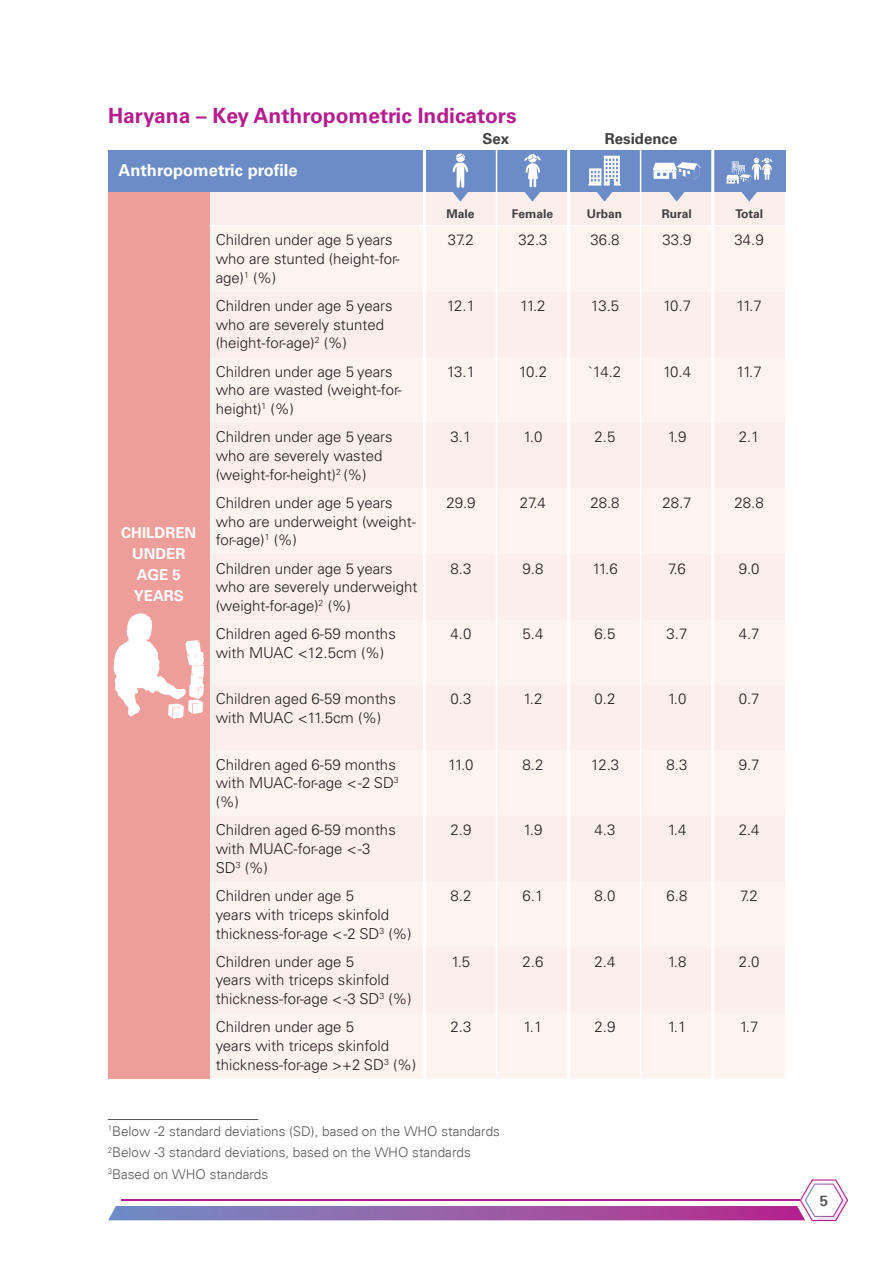
<style>
.page{position:relative;width:893px;height:1263px;background:#fff}
.page>*{position:absolute;margin:0;border:0;box-sizing:border-box;transform-origin:0 0}
.t1{font:700 21px "Univers LT Pro 65";color:#b41e8e}
.t2{font:700 16.5px "Univers LT Pro 65";color:#fff}
.t3{font:300 15px/18.8px "Univers LT Pro 45";color:#231f20}
.t4{font:700 15px/21px "Univers LT Pro 65";color:#fff;text-align:center}
.t5{font:700 15px "Univers LT Pro 65";color:#404041}
.t6{font:700 15px "Univers 65";color:#58595b}
.t7{font:300 13.5px/21.6px "Univers";color:#58595b}
.t8{font:700 12px "Univers LT Pro 65";color:#404041}
</style>
<div class="page">
<svg style="left:108px;top:1179px;width:740px;height:42px"></svg>
<hr style="left:121px;top:1199px;width:679px;height:2px;background:#b41e8e">
<div style="left:207px;top:191px;width:578px;height:35px;background:#fceeea"></div>
<hr style="left:108px;top:1119px;width:150px;height:1px;background:#58595b">
<div style="left:210px;top:227px;width:575px;height:851px;background:#fdf3ef"></div>
<div style="left:210px;top:291px;width:575px;height:722px;background:#fceeea"></div>
<div style="left:108px;top:191px;width:102px;height:887px;background:#ee9e9a"></div>
<div style="left:108px;top:150px;width:316px;height:41px;background:#6c8cc7"></div>
<div style="left:424px;top:150px;width:72px;height:41px;background:#6c8cc7"></div>
<div style="left:496px;top:150px;width:73px;height:41px;background:#6c8cc7"></div>
<div style="left:569px;top:150px;width:72px;height:41px;background:#6c8cc7"></div>
<div style="left:641px;top:150px;width:72px;height:41px;background:#6c8cc7"></div>
<svg style="left:669px;top:191px;width:16px;height:11px"></svg>
<div style="left:713px;top:150px;width:72px;height:41px;background:#6c8cc7"></div>
<svg style="left:741px;top:191px;width:16px;height:11px"></svg>
<svg style="left:452px;top:153px;width:17px;height:49px"></svg>
<svg style="left:524px;top:154px;width:17px;height:48px"></svg>
<svg style="left:588px;top:156px;width:33px;height:46px"></svg>
<svg style="left:653px;top:162px;width:48px;height:17px"></svg>
<svg style="left:726px;top:158px;width:46px;height:26px"></svg>
<hr style="left:496px;top:150px;width:1px;height:929px;background:#fff">
<hr style="left:640px;top:150px;width:1px;height:929px;background:#fff">
<hr style="left:210px;top:225px;width:575px;height:2px;background:#fff">
<svg style="left:113px;top:613px;width:91px;height:106px"></svg>
<hr style="left:567px;top:150px;width:3px;height:929px;background:#fff">
<hr style="left:711px;top:150px;width:3px;height:929px;background:#fff">
<hr style="left:423px;top:150px;width:3px;height:929px;background:#fff">
<h1 class="t1" style="left:108px;top:108px;width:410px">Haryana – Key Anthropometric Indicators</h1>
<p class="t2" style="left:119px;top:164px;width:181px">Anthropometric profile</p>
<p class="t5" style="left:482px;top:133px;width:28px">Sex</p>
<p class="t5" style="left:605px;top:133px;width:74px">Residence</p>
<p class="t8" style="left:446px;top:209px;width:30px">Male</p>
<p class="t8" style="left:512px;top:209px;width:43px">Female</p>
<p class="t8" style="left:587px;top:209px;width:37px">Urban</p>
<p class="t8" style="left:662px;top:209px;width:31px">Rural</p>
<p class="t8" style="left:735px;top:209px;width:29px">Total</p>
<p class="t4" style="left:121px;top:524px;width:77px">CHILDREN<br>UNDER<br>AGE 5<br>YEARS</p>
<p class="t3" style="left:216px;top:232px;width:186px">Children under age 5 years who are stunted (height-for&shy;age)<sup>1</sup> (%)</p>
<p class="t3" style="left:448px;top:232px;width:28px">37.2</p>
<p class="t3" style="left:518px;top:232px;width:31px">32.3</p>
<p class="t3" style="left:590px;top:232px;width:31px">36.8</p>
<p class="t3" style="left:662px;top:232px;width:31px">33.9</p>
<p class="t3" style="left:734px;top:232px;width:31px">34.9</p>
<p class="t3" style="left:216px;top:298px;width:178px">Children under age 5 years who are severely stunted (height-for-age)<sup>2</sup> (%)</p>
<p class="t3" style="left:447px;top:298px;width:30px">12.1</p>
<p class="t3" style="left:520px;top:298px;width:27px">11.2</p>
<p class="t3" style="left:591px;top:298px;width:30px">13.5</p>
<p class="t3" style="left:663px;top:298px;width:30px">10.7</p>
<p class="t3" style="left:736px;top:298px;width:27px">11.7</p>
<p class="t3" style="left:216px;top:364px;width:187px">Children under age 5 years who are wasted (weight-for&shy;height)<sup>1</sup> (%)</p>
<p class="t3" style="left:447px;top:364px;width:30px">13.1</p>
<p class="t3" style="left:519px;top:364px;width:30px">10.2</p>
<p class="t3" style="left:589px;top:364px;width:34px">`14.2</p>
<p class="t3" style="left:663px;top:364px;width:30px">10.4</p>
<p class="t3" style="left:736px;top:364px;width:27px">11.7</p>
<p class="t3" style="left:216px;top:429px;width:178px">Children under age 5 years who are severely wasted (weight-for-height)<sup>2</sup> (%)</p>
<p class="t3" style="left:450px;top:429px;width:22px">3.1</p>
<p class="t3" style="left:524px;top:429px;width:20px">1.0</p>
<p class="t3" style="left:595px;top:429px;width:22px">2.5</p>
<p class="t3" style="left:668px;top:429px;width:20px">1.9</p>
<p class="t3" style="left:739px;top:429px;width:22px">2.1</p>
<p class="t3" style="left:216px;top:495px;width:202px">Children under age 5 years who are underweight (weight&shy;for-age)<sup>1</sup> (%)</p>
<p class="t3" style="left:446px;top:495px;width:31px">29.9</p>
<p class="t3" style="left:520px;top:495px;width:28px">27.4</p>
<p class="t3" style="left:590px;top:495px;width:31px">28.8</p>
<p class="t3" style="left:662px;top:495px;width:31px">28.7</p>
<p class="t3" style="left:734px;top:495px;width:31px">28.8</p>
<p class="t3" style="left:216px;top:561px;width:203px">Children under age 5 years who are severely underweight (weight-for-age)<sup>2</sup> (%)</p>
<p class="t3" style="left:450px;top:561px;width:22px">8.3</p>
<p class="t3" style="left:523px;top:561px;width:22px">9.8</p>
<p class="t3" style="left:592px;top:561px;width:27px">11.6</p>
<p class="t3" style="left:668px;top:561px;width:19px">7.6</p>
<p class="t3" style="left:739px;top:561px;width:22px">9.0</p>
<p class="t3" style="left:216px;top:626px;width:182px">Children aged 6-59 months with MUAC &lt;12.5cm (%)</p>
<p class="t3" style="left:450px;top:626px;width:22px">4.0</p>
<p class="t3" style="left:523px;top:626px;width:22px">5.4</p>
<p class="t3" style="left:595px;top:626px;width:22px">6.5</p>
<p class="t3" style="left:667px;top:626px;width:22px">3.7</p>
<p class="t3" style="left:739px;top:626px;width:22px">4.7</p>
<p class="t3" style="left:216px;top:692px;width:182px">Children aged 6-59 months with MUAC &lt;11.5cm (%)</p>
<p class="t3" style="left:450px;top:692px;width:22px">0.3</p>
<p class="t3" style="left:524px;top:692px;width:20px">1.2</p>
<p class="t3" style="left:595px;top:692px;width:22px">0.2</p>
<p class="t3" style="left:668px;top:692px;width:20px">1.0</p>
<p class="t3" style="left:739px;top:692px;width:22px">0.7</p>
<p class="t3" style="left:216px;top:757px;width:185px">Children aged 6-59 months with MUAC-for-age &lt; -2 SD<sup>3 </sup>(%)</p>
<p class="t3" style="left:448px;top:757px;width:27px">11.0</p>
<p class="t3" style="left:523px;top:757px;width:22px">8.2</p>
<p class="t3" style="left:591px;top:757px;width:30px">12.3</p>
<p class="t3" style="left:667px;top:757px;width:22px">8.3</p>
<p class="t3" style="left:739px;top:757px;width:22px">9.7</p>
<p class="t3" style="left:216px;top:822px;width:182px">Children aged 6-59 months with MUAC-for-age &lt; -3<br>SD<sup>3</sup> (%)</p>
<p class="t3" style="left:450px;top:822px;width:22px">2.9</p>
<p class="t3" style="left:524px;top:822px;width:20px">1.9</p>
<p class="t3" style="left:595px;top:822px;width:22px">4.3</p>
<p class="t3" style="left:668px;top:822px;width:20px">1.4</p>
<p class="t3" style="left:739px;top:822px;width:22px">2.4</p>
<p class="t3" style="left:216px;top:888px;width:198px">Children under age 5<br>years with triceps skinfold thickness-for-age &lt; -2 SD<sup>3</sup> (%)</p>
<p class="t3" style="left:450px;top:888px;width:22px">8.2</p>
<p class="t3" style="left:523px;top:888px;width:22px">6.1</p>
<p class="t3" style="left:595px;top:888px;width:22px">8.0</p>
<p class="t3" style="left:667px;top:888px;width:22px">6.8</p>
<p class="t3" style="left:740px;top:888px;width:19px">7.2</p>
<p class="t3" style="left:216px;top:954px;width:198px">Children under age 5<br>years with triceps skinfold thickness-for-age &lt; -3 SD<sup>3</sup> (%)</p>
<p class="t3" style="left:452px;top:954px;width:20px">1.5</p>
<p class="t3" style="left:523px;top:954px;width:22px">2.6</p>
<p class="t3" style="left:595px;top:954px;width:22px">2.4</p>
<p class="t3" style="left:668px;top:954px;width:20px">1.8</p>
<p class="t3" style="left:739px;top:954px;width:22px">2.0</p>
<p class="t3" style="left:216px;top:1019px;width:202px">Children under age 5<br>years with triceps skinfold thickness-for-age &gt;+2 SD<sup>3</sup> (%)</p>
<p class="t3" style="left:450px;top:1019px;width:22px">2.3</p>
<p class="t3" style="left:524px;top:1019px;width:20px">1.1</p>
<p class="t3" style="left:595px;top:1019px;width:22px">2.9</p>
<p class="t3" style="left:668px;top:1019px;width:20px">1.1</p>
<p class="t3" style="left:740px;top:1019px;width:20px">1.7</p>
<p class="t7" style="left:108px;top:1120px;width:394px"><sup>1</sup>Below -2 standard deviations (SD), based on the WHO standards<br><sup>2</sup>Below -3 standard deviations, based on the WHO standards<br><sup>3</sup>Based on WHO standards</p>
<p class="t6" style="left:820px;top:1191px;width:10px">5</p>
</div>
